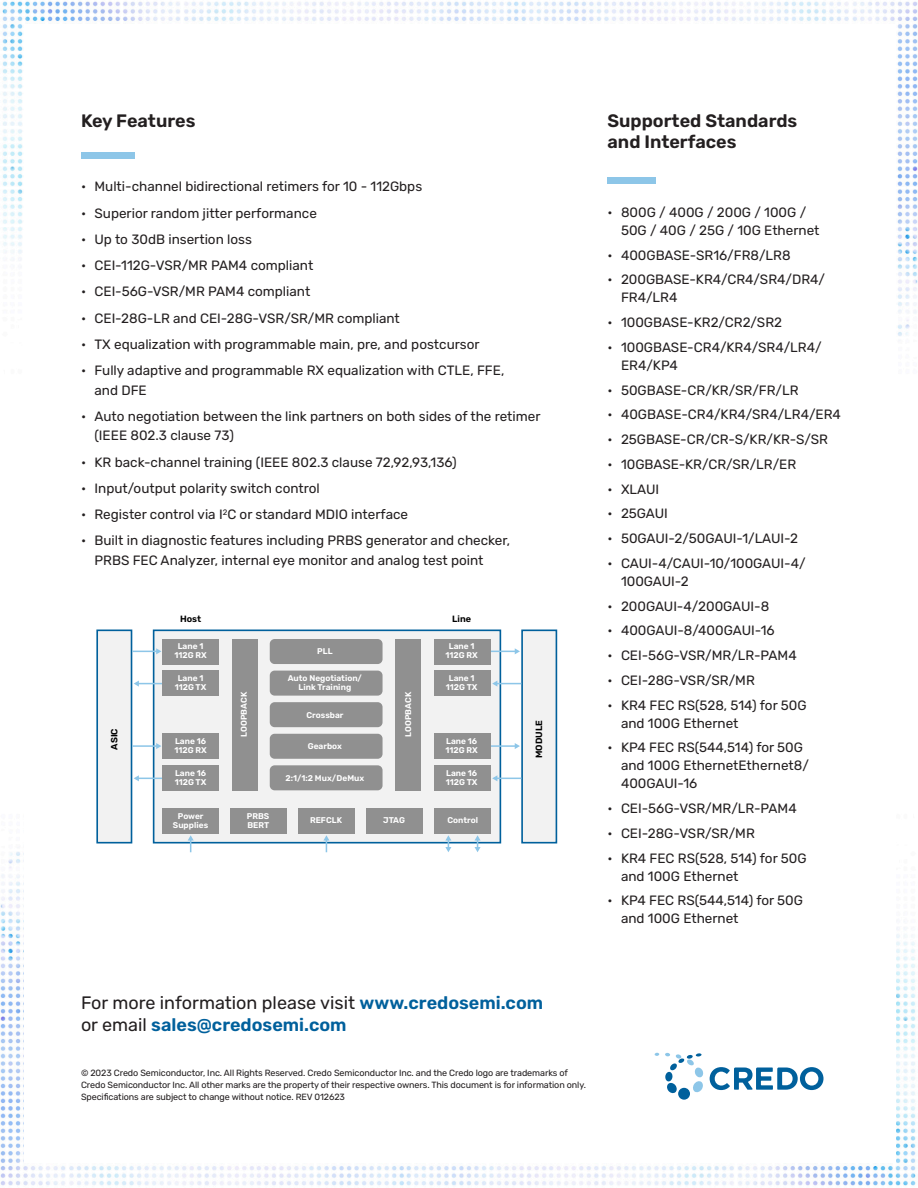
<style>
.page{position:relative;width:918px;height:1188px;background:#fff}
.page>*{position:absolute;margin:0;border:0;box-sizing:border-box;transform-origin:0 0}
.t1{font:18px/21.6px "Rubik";color:#231f20}
.t2{font:300 18px/21.6px "Rubik";color:#231f20}
.t3{font:13.5px/18px "Rubik";color:#231f20}
.t4{font:300 9.15px "Rubik";color:#000}
.t5{font:9px/12px "Rubik";letter-spacing:-.01em;color:#231f20}
.t6{font:300 8.4px/9.1px "Rubik";color:#fff;text-align:center}
.s1{font-weight:300;color:#00609c}
</style>
<div class="page">
<img style="left:406px;top:921px;width:510px;height:265px">
<img style="left:0;top:852px;width:404px;height:334px">
<img style="left:2px;top:1px;width:510px;height:259px">
<img style="left:514px;top:1px;width:404px;height:335px">
<div style="left:25px;top:25px;width:871px;height:1138px;background:#fff"></div>
<div style="left:81px;top:152px;width:54px;height:6px;background:#8dc6e8"></div>
<div style="left:608px;top:178px;width:48px;height:6px;background:#8dc6e8"></div>
<div style="left:154px;top:630px;width:346px;height:213px;background:#f2f2f2"></div>
<div style="left:153px;top:630px;width:348px;height:213px;border:2px solid #00609c"></div>
<div style="left:522px;top:630px;width:34px;height:213px;background:#f2f2f2"></div>
<div style="left:521px;top:630px;width:36px;height:213px;border:2px solid #00609c"></div>
<div style="left:97px;top:630px;width:35px;height:213px;background:#f2f2f2"></div>
<div style="left:96px;top:630px;width:36px;height:213px;border:2px solid #00609c"></div>
<svg style="left:492px;top:681px;width:29px;height:6px"></svg>
<svg style="left:491px;top:648px;width:29px;height:6px"></svg>
<svg style="left:492px;top:775px;width:29px;height:6px"></svg>
<svg style="left:323px;top:835px;width:6px;height:17px"></svg>
<svg style="left:445px;top:835px;width:6px;height:17px"></svg>
<svg style="left:475px;top:835px;width:6px;height:17px"></svg>
<svg style="left:188px;top:835px;width:6px;height:17px"></svg>
<hr style="left:491px;top:745px;width:25px;height:2px;background:#8dc6e8">
<svg style="left:515px;top:743px;width:5px;height:6px"></svg>
<svg style="left:134px;top:681px;width:28px;height:6px"></svg>
<svg style="left:132px;top:648px;width:29px;height:6px"></svg>
<svg style="left:134px;top:775px;width:28px;height:6px"></svg>
<hr style="left:132px;top:745px;width:25px;height:2px;background:#8dc6e8">
<svg style="left:156px;top:743px;width:5px;height:6px"></svg>
<div style="left:162px;top:639px;width:57px;height:25px;background:#909090"></div>
<div style="left:232px;top:639px;width:25px;height:151px;background:#909090"></div>
<div style="left:396px;top:639px;width:25px;height:151px;background:#909090"></div>
<div style="left:270px;top:639px;width:113px;height:25px;background:#909090;border-radius:5px"></div>
<div style="left:270px;top:671px;width:113px;height:25px;background:#909090;border-radius:5px"></div>
<div style="left:270px;top:702px;width:113px;height:25px;background:#909090;border-radius:5px"></div>
<div style="left:270px;top:734px;width:113px;height:25px;background:#909090;border-radius:5px"></div>
<div style="left:270px;top:765px;width:113px;height:25px;background:#909090;border-radius:5px"></div>
<div style="left:162px;top:671px;width:57px;height:25px;background:#909090"></div>
<div style="left:162px;top:734px;width:57px;height:25px;background:#909090"></div>
<div style="left:162px;top:765px;width:57px;height:25px;background:#909090"></div>
<div style="left:162px;top:808px;width:57px;height:25px;background:#909090"></div>
<div style="left:434px;top:639px;width:57px;height:25px;background:#909090"></div>
<div style="left:434px;top:671px;width:57px;height:25px;background:#909090"></div>
<div style="left:434px;top:734px;width:57px;height:25px;background:#909090"></div>
<div style="left:434px;top:765px;width:57px;height:25px;background:#909090"></div>
<div style="left:434px;top:808px;width:57px;height:25px;background:#909090"></div>
<div style="left:366px;top:808px;width:57px;height:25px;background:#909090"></div>
<div style="left:298px;top:808px;width:57px;height:25px;background:#909090"></div>
<div style="left:230px;top:808px;width:57px;height:25px;background:#909090"></div>
<svg style="left:710px;top:1067px;width:114px;height:23px"></svg>
<div style="left:678px;top:1088px;width:12px;height:12px;background:#00609c;border-radius:50%"></div>
<svg style="left:665px;top:1053px;width:39px;height:41px"></svg>
<svg style="left:655px;top:1053px;width:4px;height:3px"></svg>
<p class="t2" style="left:81px;top:110px;width:116px">Key Features</p>
<p class="t3" style="left:81px;top:178px;width:343px">• Multi-channel bidirectional retimers for 10 - 112Gbps</p>
<p class="t3" style="left:81px;top:204px;width:237px">• Superior random jitter performance</p>
<p class="t3" style="left:81px;top:230px;width:173px">• Up to 30dB insertion loss</p>
<p class="t3" style="left:81px;top:257px;width:234px">• CEI-112G-VSR/MR PAM4 compliant</p>
<p class="t3" style="left:81px;top:283px;width:231px">• CEI-56G-VSR/MR PAM4 compliant</p>
<p class="t3" style="left:81px;top:309px;width:320px">• CEI-28G-LR and CEI-28G-VSR/SR/MR compliant</p>
<p class="t3" style="left:81px;top:335px;width:400px">• TX equalization with programmable main, pre, and postcursor</p>
<p class="t3" style="left:94px;top:361px;width:411px;line-height:19.5px;text-indent:-14px">• Fully adaptive and programmable RX equalization with CTLE, FFE, and DFE</p>
<p class="t3" style="left:94px;top:407px;width:448px;line-height:19.5px;text-indent:-14px">• Auto negotiation between the link partners on both sides of the retimer (IEEE 802.3 clause 73)</p>
<p class="t3" style="left:81px;top:453px;width:377px">• KR back-channel training (IEEE 802.3 clause 72,92,93,136)</p>
<p class="t3" style="left:81px;top:479px;width:240px">• Input/output polarity switch control</p>
<p class="t3" style="left:81px;top:506px;width:329px">• Register control via I<sup>2</sup>C or standard MDIO interface</p>
<p class="t3" style="left:94px;top:531px;width:417px;line-height:19.5px;text-indent:-14px">• Built in diagnostic features including PRBS generator and checker,<br>PRBS FEC Analyzer, internal eye monitor and analog test point</p>
<p class="t4" style="left:180px;top:614px;width:23px">Host</p>
<p class="t4" style="left:452px;top:614px;width:21px">Line</p>
<p class="t6" style="left:174px;top:642px;width:34px">Lane 1<br>112G RX</p>
<p class="t6" style="left:175px;top:673px;width:33px">Lane 1<br>112G TX</p>
<p class="t6" style="left:446px;top:642px;width:34px">Lane 1<br>112G RX</p>
<p class="t6" style="left:317px;top:647px;width:17px">PLL</p>
<p class="t6" style="left:288px;top:674px;width:76px">Auto Negotiation/<br>Link Training</p>
<p class="t6" style="left:446px;top:673px;width:33px">Lane 1<br>112G TX</p>
<p class="t6" style="left:240px;top:737px;width:46px;rotate:-90deg">LOOPBACK</p>
<p class="t6" style="left:404px;top:737px;width:46px;rotate:-90deg">LOOPBACK</p>
<p class="t6" style="left:306px;top:710px;width:39px">Crossbar</p>
<p class="t6" style="left:308px;top:742px;width:36px">Gearbox</p>
<p class="t6" style="left:286px;top:774px;width:80px">2:1/1:2 Mux/DeMux</p>
<p class="t4" style="left:109px;top:750px;width:23px;rotate:-90deg">ASIC</p>
<p class="t4" style="left:534px;top:758px;width:39px;rotate:-90deg">MODULE</p>
<p class="t6" style="left:446px;top:737px;width:34px;text-align:left">Lane 16<br>112G RX</p>
<p class="t6" style="left:446px;top:768px;width:33px;text-align:left">Lane 16<br>112G TX</p>
<p class="t6" style="left:174px;top:737px;width:34px;text-align:left">Lane 16<br>112G RX</p>
<p class="t6" style="left:175px;top:768px;width:33px;text-align:left">Lane 16<br>112G TX</p>
<p class="t6" style="left:173px;top:812px;width:37px">Power<br>Supplies</p>
<p class="t6" style="left:247px;top:812px;width:24px;text-align:left">PRBS<br>BERT</p>
<p class="t6" style="left:310px;top:816px;width:34px">REFCLK</p>
<p class="t6" style="left:383px;top:816px;width:23px">JTAG</p>
<p class="t6" style="left:447px;top:816px;width:32px">Control</p>
<p class="t2" style="left:608px;top:110px;width:191px">Supported Standards and Interfaces</p>
<p class="t3" style="left:621px;top:203px;width:200px;text-indent:-14px">• 800G / 400G / 200G / 100G /<br>50G / 40G / 25G / 10G Ethernet</p>
<p class="t3" style="left:608px;top:246px;width:185px">• 400GBASE-SR16/FR8/LR8</p>
<p class="t3" style="left:621px;top:271px;width:206px;text-indent:-14px">• 200GBASE-KR4/CR4/SR4/DR4/<br>FR4/LR4</p>
<p class="t3" style="left:608px;top:314px;width:176px">• 100GBASE-KR2/CR2/SR2</p>
<p class="t3" style="left:621px;top:338px;width:202px;text-indent:-14px">• 100GBASE-CR4/KR4/SR4/LR4/<br>ER4/KP4</p>
<p class="t3" style="left:608px;top:381px;width:193px">• 50GBASE-CR/KR/SR/FR/LR</p>
<p class="t3" style="left:608px;top:406px;width:235px">• 40GBASE-CR4/KR4/SR4/LR4/ER4</p>
<p class="t3" style="left:608px;top:431px;width:222px">• 25GBASE-CR/CR-S/KR/KR-S/SR</p>
<p class="t3" style="left:608px;top:455px;width:190px">• 10GBASE-KR/CR/SR/LR/ER</p>
<p class="t3" style="left:608px;top:480px;width:53px">• XLAUI</p>
<p class="t3" style="left:608px;top:505px;width:62px">• 25GAUI</p>
<p class="t3" style="left:608px;top:530px;width:192px">• 50GAUI-2/50GAUI-1/LAUI-2</p>
<p class="t3" style="left:621px;top:554px;width:186px;text-indent:-14px">• CAUI-4/CAUI-10/100GAUI-4/<br>100GAUI-2</p>
<p class="t3" style="left:608px;top:597px;width:163px">• 200GAUI-4/200GAUI-8</p>
<p class="t3" style="left:608px;top:622px;width:169px">• 400GAUI-8/400GAUI-16</p>
<p class="t3" style="left:608px;top:647px;width:191px">• CEI-56G-VSR/MR/LR-PAM4</p>
<p class="t3" style="left:608px;top:671px;width:149px">• CEI-28G-VSR/SR/MR</p>
<p class="t3" style="left:621px;top:696px;width:187px;text-indent:-14px">• KR4 FEC RS(528, 514) for 50G and 100G Ethernet</p>
<p class="t3" style="left:621px;top:739px;width:189px;text-indent:-14px">• KP4 FEC RS(544,514) for 50G and 100G EthernetEthernet8/<br>400GAUI-16</p>
<p class="t3" style="left:608px;top:800px;width:191px">• CEI-56G-VSR/MR/LR-PAM4</p>
<p class="t3" style="left:608px;top:824px;width:149px">• CEI-28G-VSR/SR/MR</p>
<p class="t3" style="left:621px;top:849px;width:187px;text-indent:-14px">• KR4 FEC RS(528, 514) for 50G and 100G Ethernet</p>
<p class="t3" style="left:621px;top:892px;width:184px;text-indent:-14px">• KP4 FEC RS(544,514) for 50G and 100G Ethernet</p>
<p class="t1" style="left:81px;top:993px;width:464px">For more information please visit <span class="s1">www.credosemi.com </span>or email <span class="s1">sales@credosemi.com</span></p>
<p class="t5" style="left:81px;top:1067px;width:506px">© 2023 Credo Semiconductor, Inc. All Rights Reserved. Credo Semiconductor Inc. and the Credo logo are trademarks of<br>Credo Semiconductor Inc. All other marks are the property of their respective owners. This document is for information only.<br>Specifications are subject to change without notice. REV 012623</p>
</div>
